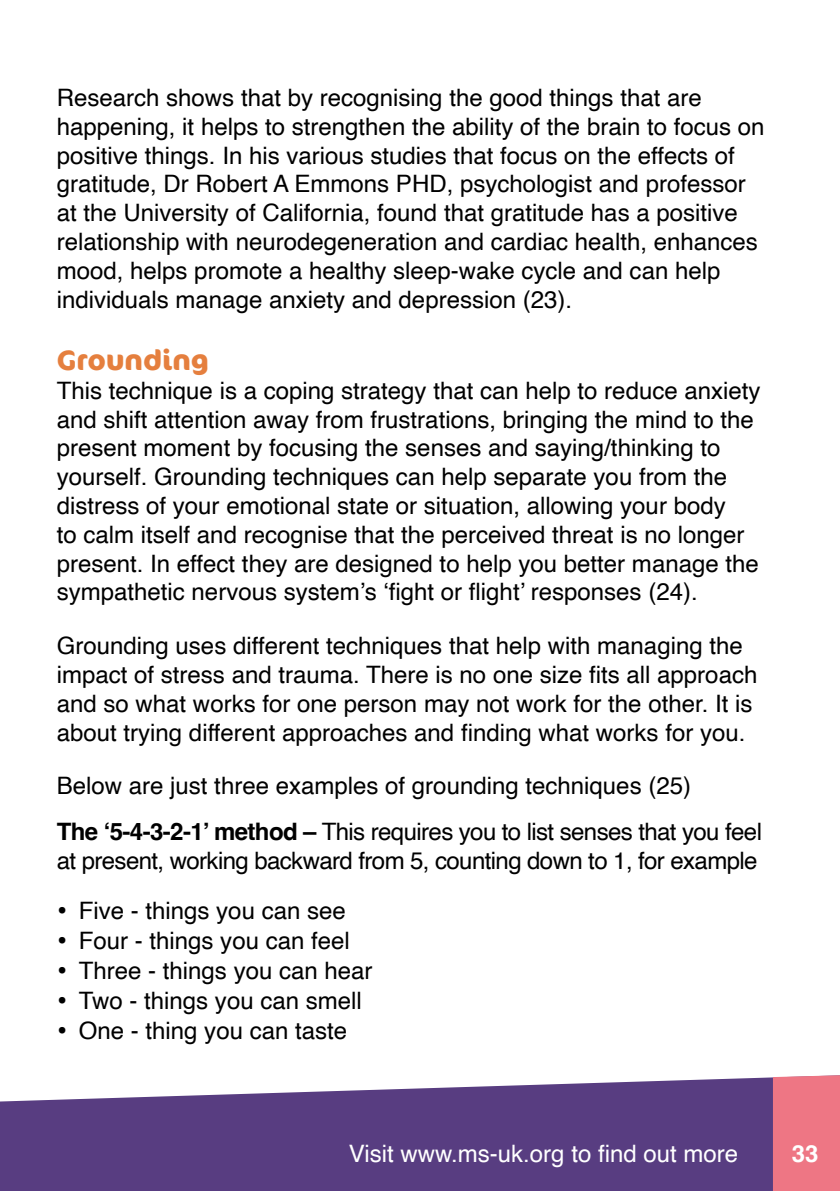
<style>
.page{position:relative;width:840px;height:1191px;background:#fff}
.page>*{position:absolute;margin:0;border:0;box-sizing:border-box;transform-origin:0 0}
.t1{font:700 28px "Cocon Pro";color:#e57f3e}
.t2{font:24px/28.8px "Helvetica";color:#000}
.t3{font:24px "Helvetica";letter-spacing:-.025em;color:#000}
.t4{font:24px "Helvetica";color:#fff}
.t5{font:700 24px "Helvetica";color:#fff}
.s1{font-weight:700}
.s2{font-size:30px}
</style>
<div class="page">
<svg style="left:0;top:1077px;width:772px;height:114px;background:#6a528e"></svg>
<div style="left:772px;top:1075px;width:67px;height:116px;background:#ee7684"></div>
<p class="t2" style="left:57px;top:84px;width:709px">Research shows that by recognising the good things that are happening, it helps to strengthen the ability of the brain to focus on positive things. In his various studies that focus on the effects of gratitude, Dr Robert A Emmons PHD, psychologist and professor at the University of California, found that gratitude has a positive relationship with neurodegeneration and cardiac health, enhances mood, helps promote a healthy sleep-wake cycle and can help individuals manage anxiety and depression (23).</p>
<p class="t1" style="left:57px;top:341px;width:153px">Grounding</p>
<p class="t2" style="left:57px;top:377px;width:705px">This technique is a coping strategy that can help to reduce anxiety and shift attention away from frustrations, bringing the mind to the present moment by focusing the senses and saying/thinking to yourself. Grounding techniques can help separate you from the distress of your emotional state or situation, allowing your body<br>to calm itself and recognise that the perceived threat is no longer present. In effect they are designed to help you better manage the sympathetic nervous system’s ‘fight or flight’ responses (24).</p>
<p class="t2" style="left:57px;top:632px;width:701px">Grounding uses different techniques that help with managing the impact of stress and trauma. There is no one size fits all approach and so what works for one person may not work for the other. It is about trying different approaches and finding what works for you.</p>
<p class="t2" style="left:57px;top:764px;width:706px;line-height:45.8px">Below are just three examples of grounding techniques (25)<br><span class="s1">The ‘5-4-3-2-1’ method –</span> This requires you to list senses that you feel</p>
<p class="t3" style="left:57px;top:842px;width:702px">at present, working backward from 5, counting down to 1, for example</p>
<p class="t2" style="left:57px;top:896px;width:290px"><span class="s2">•</span> Five - things you can see</p>
<p class="t2" style="left:57px;top:926px;width:294px"><span class="s2">•</span> Four - things you can feel</p>
<p class="t2" style="left:57px;top:956px;width:317px"><span class="s2">•</span> Three - things you can hear</p>
<p class="t2" style="left:57px;top:986px;width:306px"><span class="s2">•</span> Two - things you can smell</p>
<p class="t2" style="left:57px;top:1016px;width:292px"><span class="s2">•</span> One - thing you can taste</p>
<p class="t4" style="left:348px;top:1134px;width:391px">Visit www.ms-uk.org to find out more</p>
<p class="t5" style="left:791px;top:1138px;width:28px">33</p>
</div>
